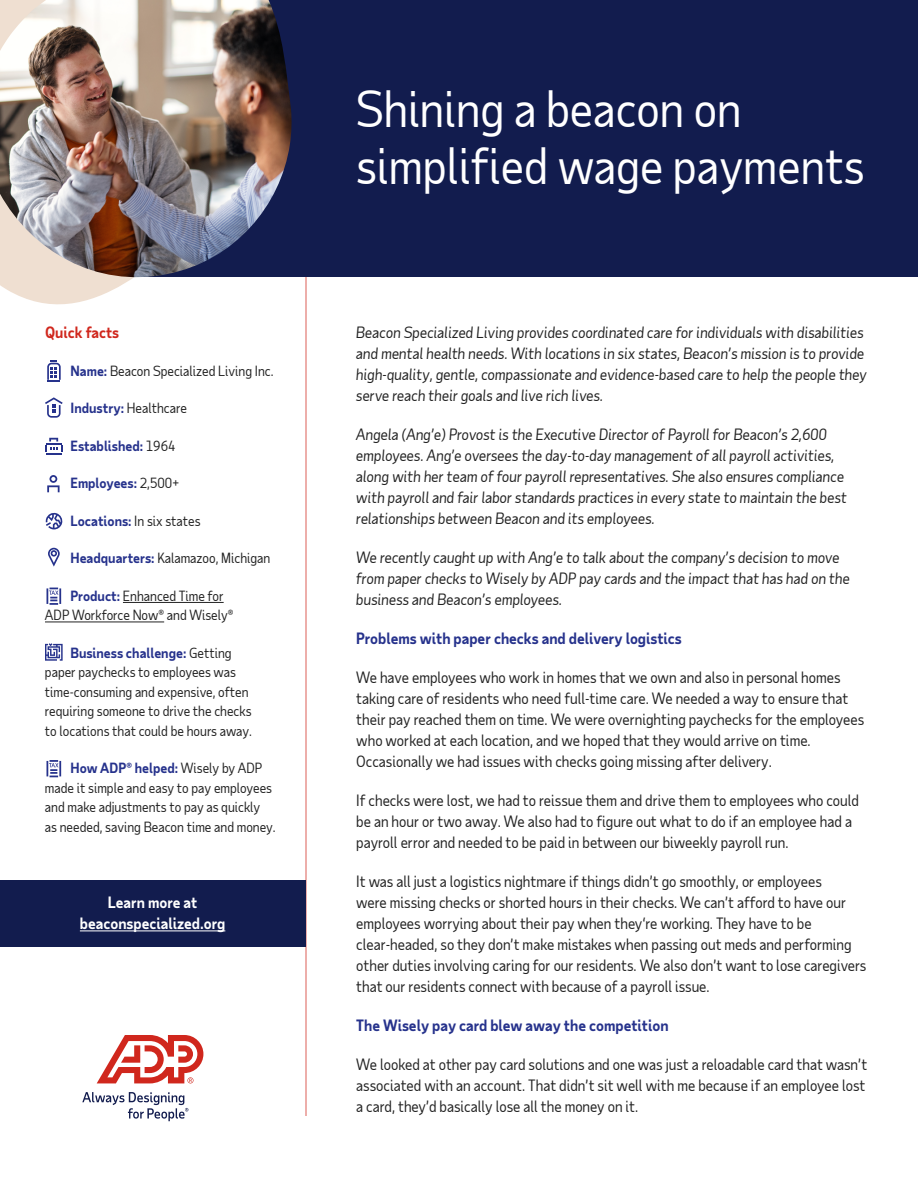
<style>
.page{position:relative;width:918px;height:1188px;background:#fff}
.page>*{position:absolute;margin:0;border:0;box-sizing:border-box;transform-origin:0 0}
.t1{font:48px/57px "Taub Sans";color:#fff}
.t2{font:15px/21px "Taub Sans";color:#222}
.t3{font:italic 15px/21px "Taub Sans";color:#222}
.t4{font:700 15px "Taub Sans";color:#26328c}
.t5{font:700 15px/21px "Taub Sans";color:#fff;text-align:center}
.t6{font:700 15px "Taub Sans";color:#d0271d}
.t7{font:13.5px/19.5px "Taub Sans";color:#222}
.t8{font:700 13.5px "Taub Sans";color:#26328c}
.s1{font-weight:700;color:#26328c}
.s2{font-weight:400;color:#222}
</style>
<div class="page">
<hr style="left:305px;top:0;width:2px;height:1116px;background:#d0271d">
<div style="left:0;top:0;width:918px;height:276px;background:#121c4e"></div>
<svg style="left:0;top:277px;width:140px;height:28px;fill:#efdfd1"></svg>
<img style="left:0;top:0;width:292px;height:277px">
<div style="left:0;top:880px;width:305px;height:67px;background:#121c4e"></div>
<hr style="left:80px;top:931px;width:145px;height:1px;background:#fff">
<hr style="left:123px;top:602px;width:101px;height:1px;background:#222">
<hr style="left:45px;top:622px;width:119px;height:1px;background:#222">
<svg style="left:45px;top:397px;width:18px;height:21px"></svg>
<svg style="left:45px;top:438px;width:17px;height:17px"></svg>
<svg style="left:45px;top:643px;width:18px;height:18px"></svg>
<svg style="left:47px;top:360px;width:14px;height:22px"></svg>
<svg style="left:47px;top:475px;width:13px;height:17px"></svg>
<svg style="left:46px;top:513px;width:17px;height:16px"></svg>
<svg style="left:48px;top:548px;width:12px;height:19px"></svg>
<svg style="left:47px;top:588px;width:14px;height:17px"></svg>
<svg style="left:47px;top:760px;width:14px;height:17px"></svg>
<svg style="left:82px;top:1092px;width:106px;height:29px"></svg>
<svg style="left:97px;top:1035px;width:106px;height:48px"></svg>
<p class="t6" style="left:45px;top:323px;width:76px">Quick facts</p>
<p class="t7" style="left:70px;top:361px;width:205px"><span class="s1">Name:</span> Beacon Specialized Living Inc.</p>
<p class="t7" style="left:70px;top:398px;width:118px"><span class="s1">Industry:</span> Healthcare</p>
<p class="t8" style="left:70px;top:437px;width:107px">Established: <span class="s2">1964</span></p>
<p class="t8" style="left:70px;top:474px;width:111px">Employees: <span class="s2">2,500+</span></p>
<p class="t7" style="left:70px;top:511px;width:132px"><span class="s1">Locations:</span> In six states</p>
<p class="t7" style="left:70px;top:548px;width:201px"><span class="s1">Headquarters:</span> Kalamazoo, Michigan</p>
<p class="t7" style="left:45px;top:586px;width:190px;text-indent:26px"><span class="s1">Product:</span> Enhanced Time for<br>ADP Workforce Now® and Wisely®</p>
<p class="t7" style="left:45px;top:643px;width:209px;text-indent:26px"><span class="s1">Business challenge:</span> Getting paper paychecks to employees was time-consuming and expensive, often requiring someone to drive the checks to locations that could be hours away.</p>
<p class="t7" style="left:45px;top:758px;width:232px;text-indent:26px"><span class="s1">How ADP® helped:</span> Wisely by ADP made it simple and easy to pay employees and make adjustments to pay as quickly as needed, saving Beacon time and money.</p>
<p class="t5" style="left:80px;top:891px;width:147px">Learn more at beaconspecialized.org</p>
<h1 class="t1" style="left:356px;top:80px;width:510px">Shining a beacon on simplified wage payments</h1>
<p class="t3" style="left:356px;top:322px;width:512px">Beacon Specialized Living provides coordinated care for individuals with disabilities and mental health needs. With locations in six states, Beacon’s mission is to provide high-quality, gentle, compassionate and evidence-based care to help the people they serve reach their goals and live rich lives.</p>
<p class="t3" style="left:356px;top:424px;width:492px">Angela (Ang’e) Provost is the Executive Director of Payroll for Beacon’s 2,600 employees. Ang’e oversees the day-to-day management of all payroll activities, along with her team of four payroll representatives. She also ensures compliance with payroll and fair labor standards practices in every state to maintain the best relationships between Beacon and its employees.</p>
<p class="t3" style="left:356px;top:547px;width:495px">We recently caught up with Ang’e to talk about the company’s decision to move from paper checks to Wisely by ADP pay cards and the impact that has had on the business and Beacon’s employees.</p>
<p class="t4" style="left:356px;top:629px;width:327px">Problems with paper checks and delivery logistics</p>
<p class="t2" style="left:356px;top:667px;width:510px">We have employees who work in homes that we own and also in personal homes taking care of residents who need full-time care. We needed a way to ensure that their pay reached them on time. We were overnighting paychecks for the employees who worked at each location, and we hoped that they would arrive on time.<br>Occasionally we had issues with checks going missing after delivery.</p>
<p class="t2" style="left:356px;top:790px;width:504px">If checks were lost, we had to reissue them and drive them to employees who could be an hour or two away. We also had to figure out what to do if an employee had a payroll error and needed to be paid in between our biweekly payroll run.</p>
<p class="t2" style="left:356px;top:871px;width:512px">It was all just a logistics nightmare if things didn’t go smoothly, or employees<br>were missing checks or shorted hours in their checks. We can’t afford to have our employees worrying about their pay when they‘re working. They have to be clear-headed, so they don’t make mistakes when passing out meds and performing other duties involving caring for our residents. We also don’t want to lose caregivers that our residents connect with because of a payroll issue.</p>
<p class="t4" style="left:356px;top:1016px;width:314px">The Wisely pay card blew away the competition</p>
<p class="t2" style="left:356px;top:1054px;width:513px">We looked at other pay card solutions and one was just a reloadable card that wasn’t associated with an account. That didn’t sit well with me because if an employee lost a card, they’d basically lose all the money on it.</p>
</div>
